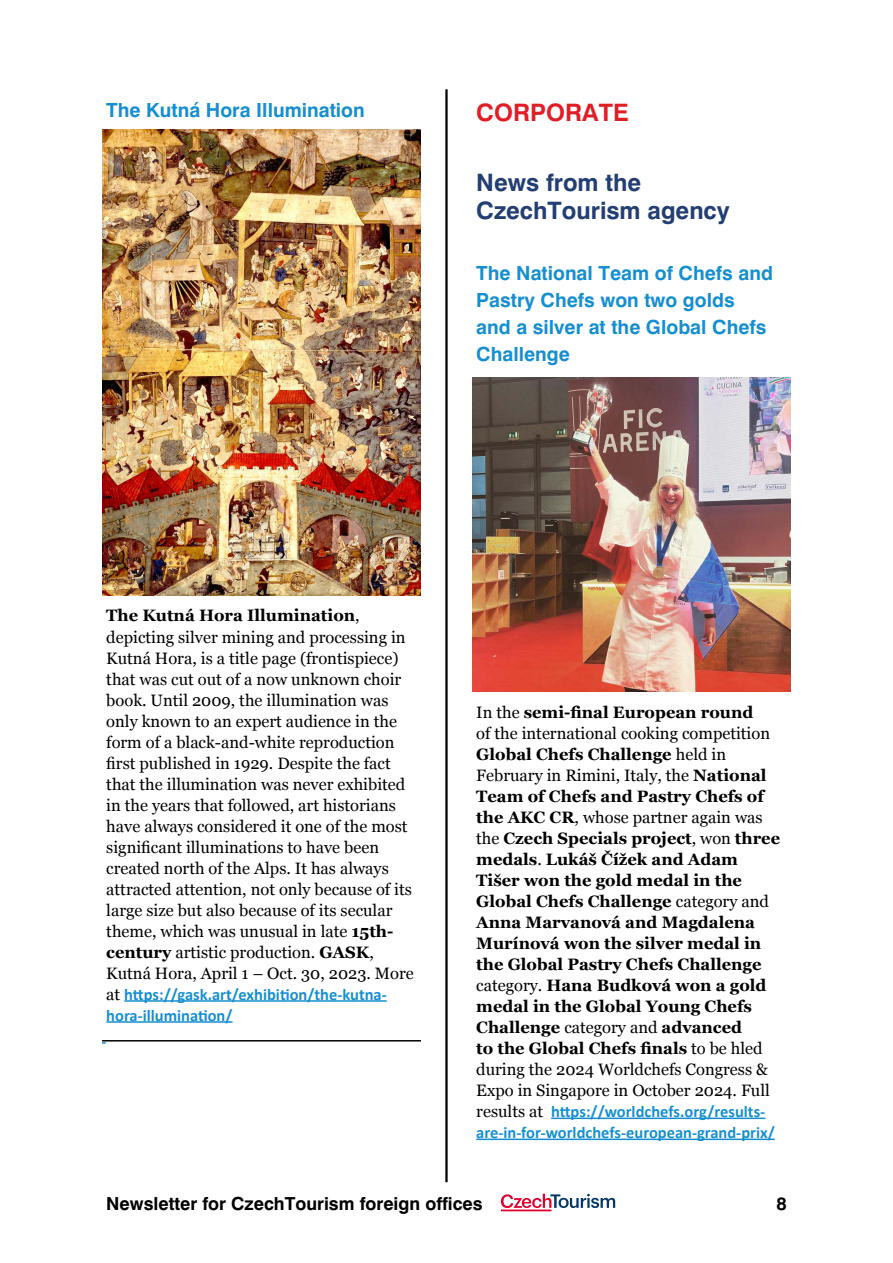
<style>
.page{position:relative;width:893px;height:1263px;background:#fff}
.page>*{position:absolute;margin:0;border:0;box-sizing:border-box;transform-origin:0 0}
.t1{font:700 24px/27.6px "Swiss 721 BTCE";color:#233e73}
.t2{font:700 24px "Swiss 721 BTCE";color:#e01e26}
.t3{font:700 19.5px/27px "Swiss 721 BTCE";color:#178fcf}
.t4{font:700 18px "Swiss 721 BTCE";color:#000}
.t5{font:16.5px/21px "Georgia";color:#000}
.t6{font:700 16.5px/21px "Georgia";color:#000}
.t7{font:700 16.5px/21px "Calibri";color:#178fcf}
.s1{font-weight:700}
.s2{font-family:"Georgia";font-weight:400;color:#000}
.s3{font-weight:400}
</style>
<div class="page">
<hr style="left:445px;top:89px;width:3px;height:1093px;background:#000">
<svg style="left:501px;top:1194px;width:114px;height:17px"></svg>
<hr style="left:551px;top:1117px;width:214px;height:2px;background:#178fcf">
<hr style="left:476px;top:1138px;width:299px;height:2px;background:#178fcf">
<img style="left:472px;top:377px;width:319px;height:314px">
<hr style="left:124px;top:1000px;width:263px;height:2px;background:#178fcf">
<hr style="left:106px;top:1021px;width:127px;height:2px;background:#178fcf">
<hr style="left:102px;top:1040px;width:319px;height:1px;background:#000">
<img style="left:102px;top:130px;width:319px;height:466px">
<p class="t3" style="left:106px;top:97px;width:260px">The Kutná Hora Illumination</p>
<h1 class="t2" style="left:476px;top:96px;width:154px">CORPORATE</h1>
<h1 class="t1" style="left:476px;top:169px;width:255px">News from the<br>CzechTourism agency</h1>
<p class="t3" style="left:476px;top:259px;width:298px">The National Team of Chefs and<br>Pastry Chefs won two golds and a silver at the Global Chefs<br>Challenge</p>
<p class="t5" style="left:106px;top:606px;width:309px"><span class="s1">The Kutná Hora Illumination</span>, depicting silver mining and processing in Kutná Hora, is a title page (frontispiece) that was cut out of a now unknown choir book. Until 2009, the illumination was only known to an expert audience in the form of a black-and-white reproduction first published in 1929. Despite the fact that the illumination was never exhibited in the years that followed, art historians have always considered it one of the most significant illuminations to have been created north of the Alps. It has always attracted attention, not only because of its large size but also because of its secular theme, which was unusual in late <span class="s1">15th&shy;century</span> artistic production. <span class="s1">GASK</span>, Kutná Hora, April 1 – Oct. 30, 2023. More</p>
<p class="t7" style="left:106px;top:983px;width:282px"><span class="s2">at</span> https://gask.art/exhibition/the-kutna&shy;hora-illumination/</p>
<p class="t6" style="left:476px;top:702px;width:305px"><span class="s3">In the</span> semi-final European round<br><span class="s3">of the international cooking competition </span>Global Chefs Challenge <span class="s3">held in February in Rimini, Italy, the</span> National Team of Chefs and Pastry Chefs of the AKC CR<span class="s3">, whose partner again was the</span> Czech Specials project<span class="s3">, won</span> three medals<span class="s3">.</span> Lukáš Čížek and Adam Tišer won the gold medal in the Global Chefs Challenge <span class="s3">category and </span>Anna Marvanová and Magdalena Murínová won the silver medal in the Global Pastry Chefs Challenge <span class="s3">category.</span> Hana Budková won a gold medal in the Global Young Chefs Challenge <span class="s3">category and</span> advanced<br>to the Global Chefs finals <span class="s3">to be hled during the 2024 Worldchefs Congress &amp; Expo in Singapore in October 2024. Full</span></p>
<p class="t7" style="left:476px;top:1100px;width:300px"><span class="s2">results at</span> https://worldchefs.org/results&shy;are-in-for-worldchefs-european-grand-prix/</p>
<p class="t4" style="left:106px;top:1191px;width:378px">Newsletter for CzechTourism foreign offices</p>
<p class="t4" style="left:776px;top:1191px;width:12px">8</p>
</div>
